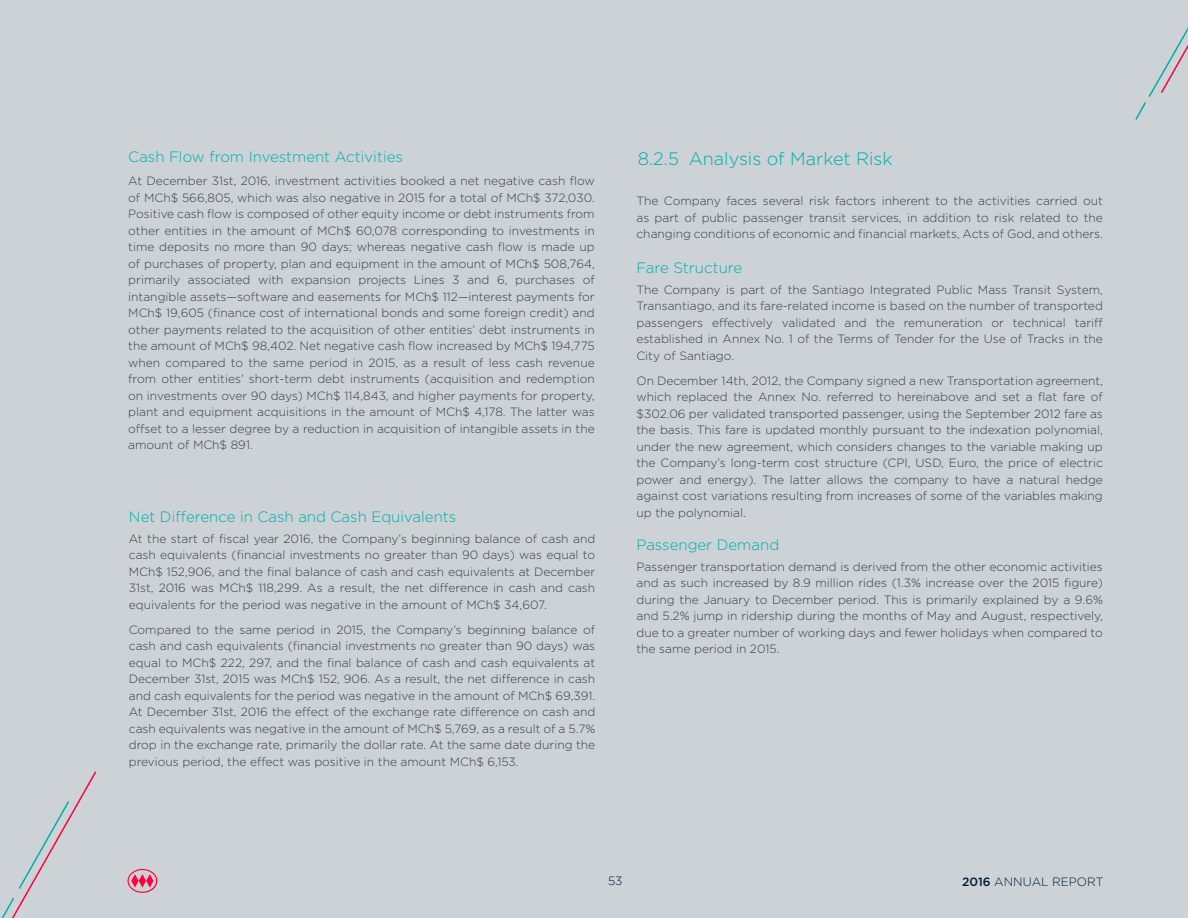
<style>
.page{position:relative;width:1188px;height:918px;background:#ccd2d6}
.page>*{position:absolute;margin:0;border:0;box-sizing:border-box;transform-origin:0 0}
.t1{font:300 18px "Gotham";color:#00afaa}
.t2{font:300 15px "Gotham";color:#00afaa}
.t3{font:300 12px/16.5px "Gotham";color:#3e3d40;text-align:justify}
.t4{font:300 12px "Gotham";color:#001d36}
.s1{font-weight:500}
</style>
<div class="page">
<svg style="left:128px;top:869px;width:29px;height:24px"></svg>
<svg style="left:1135px;top:27px;width:53px;height:93px"></svg>
<svg style="left:1px;top:771px;width:95px;height:147px"></svg>
<p class="t2" style="left:128px;top:149px;width:276px">Cash Flow from Investment Activities</p>
<p class="t3" style="left:128px;top:172px;width:468px">At December 31st, 2016, investment activities booked a net negative cash flow of MCh$ 566,805, which was also negative in 2015 for a total of MCh$ 372,030.<br>Positive cash flow is composed of other equity income or debt instruments from other entities in the amount of MCh$ 60,078 corresponding to investments in time deposits no more than 90 days; whereas negative cash flow is made up of purchases of property, plan and equipment in the amount of MCh$ 508,764, primarily associated with expansion projects Lines 3 and 6, purchases of intangible assets—software and easements for MCh$ 112—interest payments for MCh$ 19,605 (finance cost of international bonds and some foreign credit) and other payments related to the acquisition of other entities’ debt instruments in the amount of MCh$ 98,402. Net negative cash flow increased by MCh$ 194,775 when compared to the same period in 2015, as a result of less cash revenue from other entities’ short-term debt instruments (acquisition and redemption on investments over 90 days) MCh$ 114,843, and higher payments for property, plant and equipment acquisitions in the amount of MCh$ 4,178. The latter was offset to a lesser degree by a reduction in acquisition of intangible assets in the amount of MCh$ 891.</p>
<p class="t2" style="left:129px;top:508px;width:329px">Net Difference in Cash and Cash Equivalents</p>
<p class="t3" style="left:129px;top:530px;width:468px">At the start of fiscal year 2016, the Company’s beginning balance of cash and cash equivalents (financial investments no greater than 90 days) was equal to MCh$ 152,906, and the final balance of cash and cash equivalents at December 31st, 2016 was MCh$ 118,299. As a result, the net difference in cash and cash equivalents for the period was negative in the amount of MCh$ 34,607.</p>
<p class="t3" style="left:129px;top:621px;width:468px">Compared to the same period in 2015, the Company’s beginning balance of cash and cash equivalents (financial investments no greater than 90 days) was equal to MCh$ 222, 297, and the final balance of cash and cash equivalents at December 31st, 2015 was MCh$ 152, 906. As a result, the net difference in cash and cash equivalents for the period was negative in the amount of MCh$ 69,391.<br>At December 31st, 2016 the effect of the exchange rate difference on cash and cash equivalents was negative in the amount of MCh$ 5,769, as a result of a 5.7% drop in the exchange rate, primarily the dollar rate. At the same date during the previous period, the effect was positive in the amount MCh$ 6,153.</p>
<h1 class="t1" style="left:638px;top:149px;width:256px">8.2.5 Analysis of Market Risk</h1>
<p class="t3" style="left:636px;top:193px;width:468px">The Company faces several risk factors inherent to the activities carried out as part of public passenger transit services, in addition to risk related to the changing conditions of economic and financial markets, Acts of God, and others.</p>
<p class="t2" style="left:636px;top:259px;width:107px">Fare Structure</p>
<p class="t3" style="left:636px;top:281px;width:468px">The Company is part of the Santiago Integrated Public Mass Transit System, Transantiago, and its fare-related income is based on the number of transported passengers effectively validated and the remuneration or technical tariff established in Annex No. 1 of the Terms of Tender for the Use of Tracks in the City of Santiago.</p>
<p class="t3" style="left:636px;top:372px;width:468px">On December 14th, 2012, the Company signed a new Transportation agreement, which replaced the Annex No. referred to hereinabove and set a flat fare of $302.06 per validated transported passenger, using the September 2012 fare as the basis. This fare is updated monthly pursuant to the indexation polynomial, under the new agreement, which considers changes to the variable making up the Company’s long-term cost structure (CPI, USD, Euro, the price of electric power and energy). The latter allows the company to have a natural hedge against cost variations resulting from increases of some of the variables making up the polynomial.</p>
<p class="t2" style="left:636px;top:536px;width:144px">Passenger Demand</p>
<p class="t3" style="left:636px;top:558px;width:468px">Passenger transportation demand is derived from the other economic activities and as such increased by 8.9 million rides (1.3% increase over the 2015 figure) during the January to December period. This is primarily explained by a 9.6% and 5.2% jump in ridership during the months of May and August, respectively, due to a greater number of working days and fewer holidays when compared to the same period in 2015.</p>
<p class="t4" style="left:608px;top:874px;width:16px">53</p>
<p class="t4" style="left:962px;top:875px;width:143px"><span class="s1">2016</span> ANNUAL REPORT</p>
</div>
